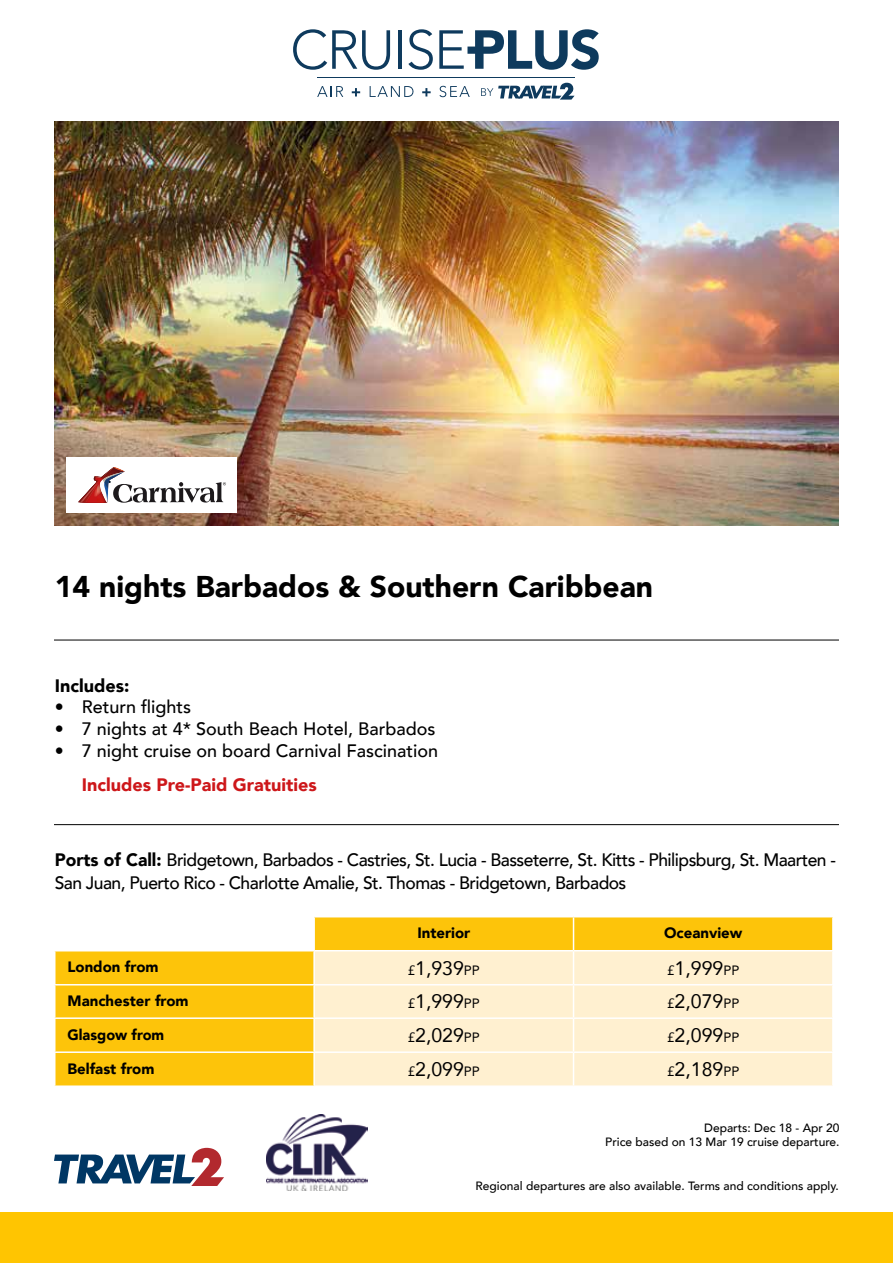
<style>
.page{position:relative;width:893px;height:1263px;background:#fff}
.page>*{position:absolute;margin:0;border:0;box-sizing:border-box;transform-origin:0 0}
.t1{font:900 30px "Avenir";color:#000}
.t2{font:19.5px "Avenir";color:#000}
.t3{font:500 18px/22.5px "Avenir";letter-spacing:-.03em;color:#000}
.t4{font:500 18px "Avenir";color:#000}
.t5{font:900 18px "Avenir";color:#cd171a}
.t6{font:900 18px "Avenir";color:#000}
.t7{font:900 15px "Avenir";color:#000}
.t8{font:500 12px/14.4px "Avenir";color:#000;text-align:right}
.s1{font-weight:900}
.s2{font-size:13.5px}
</style>
<div class="page">
<div style="left:0;top:1212px;width:893px;height:51px;background:#ffc501"></div>
<svg style="left:317px;top:86px;width:26px;height:11px"></svg>
<svg style="left:352px;top:88px;width:8px;height:8px"></svg>
<svg style="left:370px;top:86px;width:43px;height:11px"></svg>
<svg style="left:422px;top:88px;width:9px;height:8px"></svg>
<svg style="left:439px;top:86px;width:31px;height:11px"></svg>
<svg style="left:481px;top:83px;width:94px;height:17px"></svg>
<hr style="left:317px;top:77px;width:258px;height:1px;background:#0e3a5d">
<svg style="left:293px;top:29px;width:97px;height:41px"></svg>
<hr style="left:398px;top:30px;width:4px;height:39px;background:#0e3a5d">
<svg style="left:408px;top:29px;width:25px;height:41px"></svg>
<svg style="left:439px;top:29px;width:160px;height:41px"></svg>
<svg style="left:54px;top:1148px;width:170px;height:38px"></svg>
<hr style="left:54px;top:640px;width:785px;height:1px;background:#000">
<hr style="left:54px;top:824px;width:785px;height:1px;background:#000">
<img style="left:266px;top:1115px;width:101px;height:75px">
<img style="left:54px;top:121px;width:785px;height:404px">
<div style="left:67px;top:457px;width:170px;height:55px;background:#fff"></div>
<svg style="left:78px;top:467px;width:148px;height:36px"></svg>
<svg style="left:56px;top:917px;width:776px;height:168px;fill:#fdc40a"></svg>
<div style="left:315px;top:951px;width:517px;height:134px;background:#fff0d0"></div>
<hr style="left:313px;top:917px;width:2px;height:33px;background:#fff">
<hr style="left:573px;top:917px;width:1px;height:33px;background:#fff">
<hr style="left:54px;top:950px;width:260px;height:1px;background:#fff">
<hr style="left:314px;top:950px;width:259px;height:1px;background:#fff">
<hr style="left:313px;top:951px;width:2px;height:33px;background:#fff">
<hr style="left:573px;top:950px;width:261px;height:1px;background:#fff">
<hr style="left:573px;top:951px;width:1px;height:33px;background:#fff">
<hr style="left:54px;top:984px;width:260px;height:1px;background:#fff">
<hr style="left:314px;top:984px;width:259px;height:1px;background:#fff">
<hr style="left:313px;top:985px;width:2px;height:32px;background:#fff">
<hr style="left:573px;top:984px;width:261px;height:1px;background:#fff">
<hr style="left:573px;top:985px;width:1px;height:32px;background:#fff">
<hr style="left:54px;top:1017px;width:260px;height:2px;background:#fff">
<hr style="left:314px;top:1017px;width:259px;height:2px;background:#fff">
<hr style="left:313px;top:1019px;width:2px;height:32px;background:#fff">
<hr style="left:573px;top:1017px;width:261px;height:2px;background:#fff">
<hr style="left:573px;top:1019px;width:1px;height:32px;background:#fff">
<hr style="left:54px;top:1051px;width:260px;height:2px;background:#fff">
<hr style="left:314px;top:1051px;width:259px;height:2px;background:#fff">
<hr style="left:313px;top:1053px;width:2px;height:32px;background:#fff">
<hr style="left:573px;top:1051px;width:261px;height:2px;background:#fff">
<hr style="left:573px;top:1053px;width:1px;height:32px;background:#fff">
<h1 class="t1" style="left:55px;top:561px;width:600px">14 nights Barbados &amp; Southern Caribbean</h1>
<p class="t6" style="left:55px;top:670px;width:76px">Includes:</p>
<p class="t4" style="left:55px;top:691px;width:138px">• Return flights</p>
<p class="t4" style="left:55px;top:713px;width:382px">• 7 nights at 4* South Beach Hotel, Barbados</p>
<p class="t4" style="left:55px;top:735px;width:385px">• 7 night cruise on board Carnival Fascination</p>
<p class="t5" style="left:82px;top:769px;width:237px">Includes Pre-Paid Gratuities</p>
<p class="t3" style="left:55px;top:847px;width:783px"><span class="s1">Ports of Call:</span> Bridgetown, Barbados - Castries, St. Lucia - Basseterre, St. Kitts - Philipsburg, St. Maarten -<br>San Juan, Puerto Rico - Charlotte Amalie, St. Thomas - Bridgetown, Barbados</p>
<p class="t7" style="left:417px;top:920px;width:55px">Interior</p>
<p class="t7" style="left:664px;top:920px;width:80px">Oceanview</p>
<p class="t7" style="left:68px;top:954px;width:93px">London from</p>
<p class="t2" style="left:408px;top:952px;width:74px"><span class="s2">£</span>1,939<span class="s2">PP</span></p>
<p class="t2" style="left:667px;top:952px;width:74px"><span class="s2">£</span>1,999<span class="s2">PP</span></p>
<p class="t7" style="left:68px;top:988px;width:123px">Manchester from</p>
<p class="t2" style="left:408px;top:986px;width:74px"><span class="s2">£</span>1,999<span class="s2">PP</span></p>
<p class="t2" style="left:667px;top:986px;width:74px"><span class="s2">£</span>2,079<span class="s2">PP</span></p>
<p class="t7" style="left:68px;top:1022px;width:98px">Glasgow from</p>
<p class="t2" style="left:408px;top:1020px;width:74px"><span class="s2">£</span>2,029<span class="s2">PP</span></p>
<p class="t2" style="left:667px;top:1020px;width:74px"><span class="s2">£</span>2,099<span class="s2">PP</span></p>
<p class="t7" style="left:68px;top:1056px;width:88px">Belfast from</p>
<p class="t2" style="left:408px;top:1054px;width:74px"><span class="s2">£</span>2,099<span class="s2">PP</span></p>
<p class="t2" style="left:667px;top:1054px;width:74px"><span class="s2">£</span>2,189<span class="s2">PP</span></p>
<p class="t8" style="left:605px;top:1120px;width:236px">Departs: Dec 18 - Apr 20<br>Price based on 13 Mar 19 cruise departure.</p>
<p class="t8" style="left:475px;top:1178px;width:365px">Regional departures are also available. Terms and conditions apply.</p>
</div>
